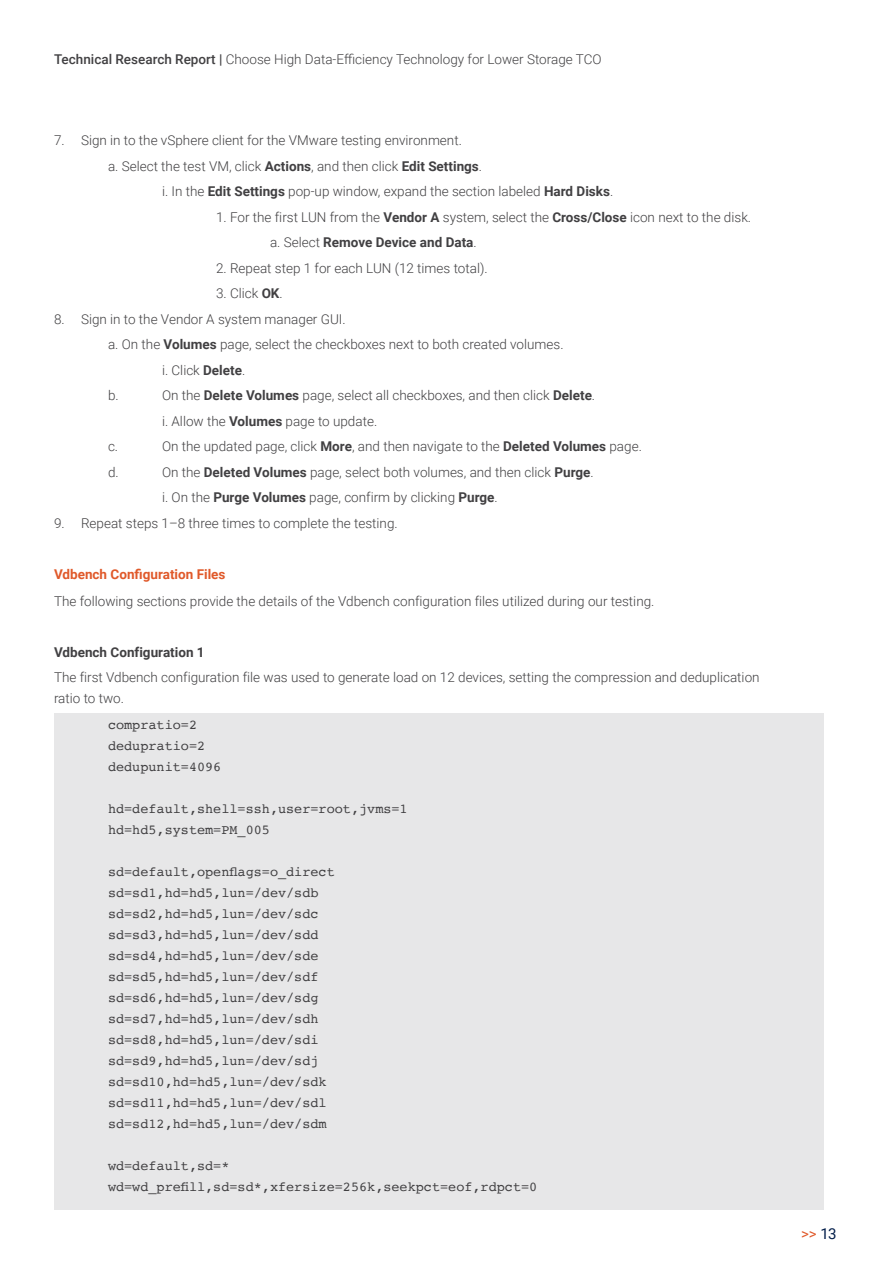
<style>
.page{position:relative;width:893px;height:1263px;background:#fff}
.page>*{position:absolute;margin:0;border:0;box-sizing:border-box;transform-origin:0 0}
.t1{font:15px "Roboto";color:#e0592a}
.Figure_Table_label{font:300 13.5px/21px "Roboto";color:#414042}
.Prowess_Meth_Courier{font:13.5px "Courier";color:#414042}
.Figure_Table_label-2{font:700 13.5px "Roboto";color:#414042}
.P__H2{font:700 13.5px "Roboto";color:#e0592a}
.s1{font-weight:500}
.s2{font-weight:700}
.s3{font-weight:300}
.s4{color:#021d49}
</style>
<div class="page">
<div style="left:54px;top:713px;width:770px;height:496px;background:#e7e7e8"></div>
<p class="Figure_Table_label" style="left:54px;top:48px;width:549px"><span class="s1">Technical Research Report |</span> Choose High Data-Efficiency Technology for Lower Storage TCO</p>
<p class="Figure_Table_label" style="left:54px;top:129px;width:409px">7. Sign in to the vSphere client for the VMware testing environment.</p>
<p class="Figure_Table_label" style="left:108px;top:155px;width:376px">a. Select the test VM, click <span class="s2">Actions</span>, and then click <span class="s2">Edit Settings</span>.</p>
<p class="Figure_Table_label" style="left:162px;top:180px;width:453px">i. In the <span class="s2">Edit Settings</span> pop-up window, expand the section labeled <span class="s2">Hard Disks</span>.</p>
<p class="Figure_Table_label" style="left:216px;top:206px;width:537px">1. For the first LUN from the <span class="s2">Vendor A</span> system, select the <span class="s2">Cross/Close</span> icon next to the disk.</p>
<p class="Figure_Table_label-2" style="left:270px;top:233px;width:208px"><span class="s3">a. Select</span> Remove Device and Data<span class="s3">.</span></p>
<p class="Figure_Table_label" style="left:216px;top:257px;width:273px">2. Repeat step 1 for each LUN (12 times total).</p>
<p class="Figure_Table_label" style="left:216px;top:282px;width:68px">3. Click <span class="s2">OK</span>.</p>
<p class="Figure_Table_label" style="left:54px;top:308px;width:293px">8. Sign in to the Vendor A system manager GUI.</p>
<p class="Figure_Table_label" style="left:108px;top:333px;width:457px">a. On the <span class="s2">Volumes</span> page, select the checkboxes next to both created volumes.</p>
<p class="Figure_Table_label" style="left:162px;top:359px;width:85px">i. Click <span class="s2">Delete</span>.</p>
<p class="Figure_Table_label" style="left:108px;top:384px;width:12px">b.</p>
<p class="Figure_Table_label" style="left:162px;top:384px;width:435px">On the <span class="s2">Delete Volumes</span> page, select all checkboxes, and then click <span class="s2">Delete</span>.</p>
<p class="Figure_Table_label" style="left:162px;top:410px;width:217px">i. Allow the <span class="s2">Volumes</span> page to update.</p>
<p class="Figure_Table_label" style="left:108px;top:435px;width:12px">c.</p>
<p class="Figure_Table_label" style="left:162px;top:435px;width:481px">On the updated page, click <span class="s2">More</span>, and then navigate to the <span class="s2">Deleted Volumes</span> page.</p>
<p class="Figure_Table_label" style="left:108px;top:461px;width:12px">d.</p>
<p class="Figure_Table_label" style="left:162px;top:461px;width:433px">On the <span class="s2">Deleted Volumes</span> page, select both volumes, and then click <span class="s2">Purge</span>.</p>
<p class="Figure_Table_label" style="left:162px;top:486px;width:337px">i. On the <span class="s2">Purge Volumes</span> page, confirm by clicking <span class="s2">Purge</span>.</p>
<p class="Figure_Table_label" style="left:54px;top:512px;width:345px">9. Repeat steps 1–8 three times to complete the testing.</p>
<p class="P__H2" style="left:54px;top:564px;width:173px">Vdbench Configuration Files</p>
<p class="Figure_Table_label" style="left:54px;top:590px;width:602px">The following sections provide the details of the Vdbench configuration files utilized during our testing.</p>
<p class="Figure_Table_label-2" style="left:54px;top:642px;width:152px">Vdbench Configuration 1</p>
<p class="Figure_Table_label" style="left:54px;top:666px;width:707px">The first Vdbench configuration file was used to generate load on 12 devices, setting the compression and deduplication ratio to two.</p>
<p class="Prowess_Meth_Courier" style="left:108px;top:714px;width:91px">compratio=2</p>
<p class="Prowess_Meth_Courier" style="left:108px;top:735px;width:99px">dedupratio=2</p>
<p class="Prowess_Meth_Courier" style="left:108px;top:756px;width:115px">dedupunit=4096</p>
<p class="Prowess_Meth_Courier" style="left:108px;top:798px;width:301px">hd=default,shell=ssh,user=root,jvms=1</p>
<p class="Prowess_Meth_Courier" style="left:108px;top:819px;width:164px">hd=hd5,system=PM_005</p>
<p class="Prowess_Meth_Courier" style="left:108px;top:861px;width:228px">sd=default,openflags=o_direct</p>
<p class="Prowess_Meth_Courier" style="left:108px;top:882px;width:212px">sd=sd1,hd=hd5,lun=/dev/sdb</p>
<p class="Prowess_Meth_Courier" style="left:108px;top:903px;width:212px">sd=sd2,hd=hd5,lun=/dev/sdc</p>
<p class="Prowess_Meth_Courier" style="left:108px;top:924px;width:212px">sd=sd3,hd=hd5,lun=/dev/sdd</p>
<p class="Prowess_Meth_Courier" style="left:108px;top:945px;width:212px">sd=sd4,hd=hd5,lun=/dev/sde</p>
<p class="Prowess_Meth_Courier" style="left:108px;top:966px;width:212px">sd=sd5,hd=hd5,lun=/dev/sdf</p>
<p class="Prowess_Meth_Courier" style="left:108px;top:987px;width:212px">sd=sd6,hd=hd5,lun=/dev/sdg</p>
<p class="Prowess_Meth_Courier" style="left:108px;top:1008px;width:212px">sd=sd7,hd=hd5,lun=/dev/sdh</p>
<p class="Prowess_Meth_Courier" style="left:108px;top:1029px;width:212px">sd=sd8,hd=hd5,lun=/dev/sdi</p>
<p class="Prowess_Meth_Courier" style="left:108px;top:1050px;width:212px">sd=sd9,hd=hd5,lun=/dev/sdj</p>
<p class="Prowess_Meth_Courier" style="left:108px;top:1071px;width:220px">sd=sd10,hd=hd5,lun=/dev/sdk</p>
<p class="Prowess_Meth_Courier" style="left:108px;top:1092px;width:220px">sd=sd11,hd=hd5,lun=/dev/sdl</p>
<p class="Prowess_Meth_Courier" style="left:108px;top:1113px;width:220px">sd=sd12,hd=hd5,lun=/dev/sdm</p>
<p class="Prowess_Meth_Courier" style="left:108px;top:1155px;width:123px">wd=default,sd=*</p>
<p class="Prowess_Meth_Courier" style="left:108px;top:1176px;width:431px">wd=wd_prefill,sd=sd*,xfersize=256k,seekpct=eof,rdpct=0</p>
<p class="t1" style="left:801px;top:1223px;width:37px">&gt;&gt; <span class="s4">13</span></p>
</div>
